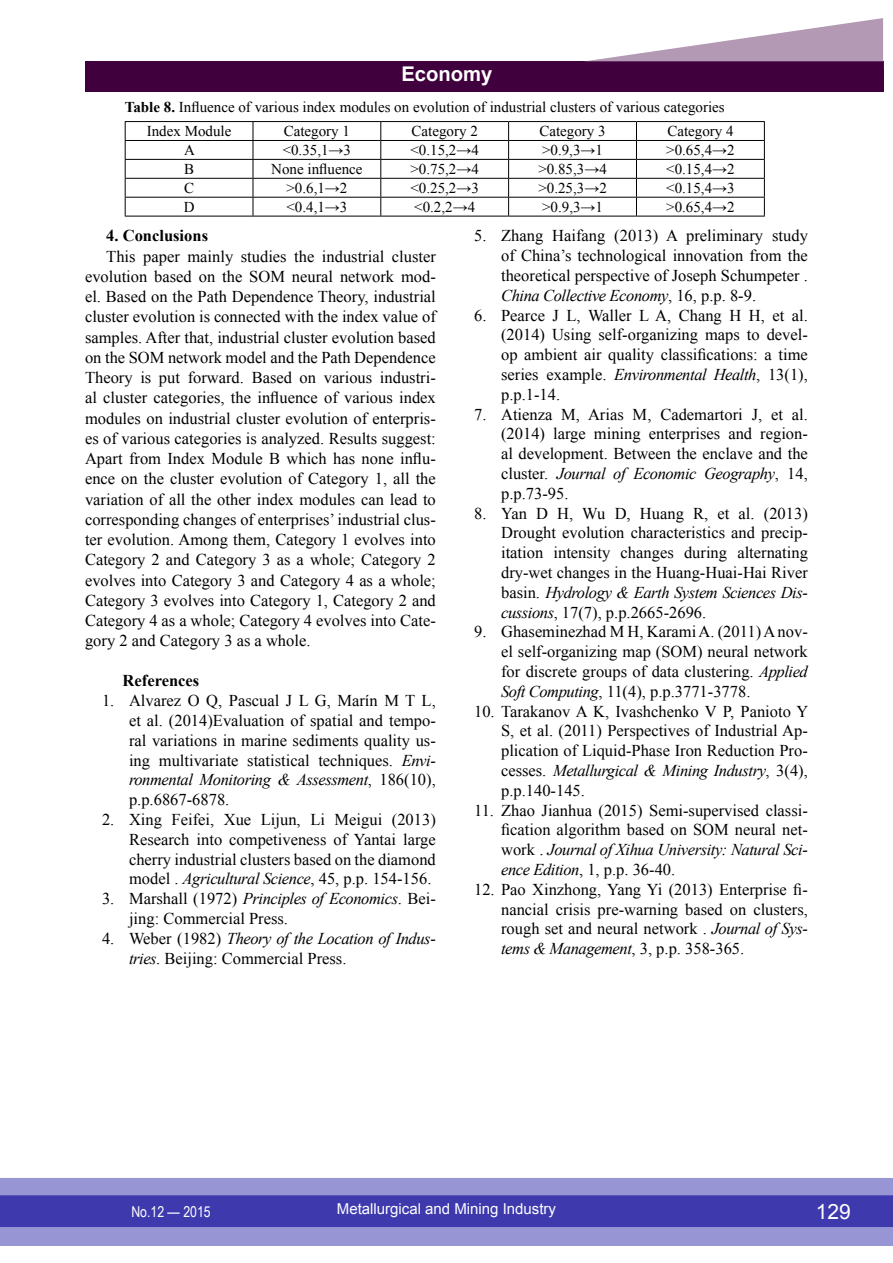
<style>
.page{position:relative;width:893px;height:1263px;background:#fff}
.page>*{position:absolute;margin:0;border:0;box-sizing:border-box;transform-origin:0 0}
.t1{font:21px "Arial";color:#fff}
.t2{font:700 20.25px "Arial";color:#fff}
.t3{font:16.5px/19.8px "Times New Roman";color:#000;text-align:justify}
.t4{font:700 16.5px "Times New Roman";color:#000}
.t5{font:15px "Times New Roman";color:#000}
.t6{font:15px "Arial";color:#fff}
.t7{font:15px "Arial Narrow";color:#fff}
.s1{font-weight:700}
.s2{font-style:italic}
</style>
<div class="page">
<div style="left:0;top:1178px;width:893px;height:68px;background:#9795d3"></div>
<div style="left:0;top:1195px;width:893px;height:32px;background:#3e3aae;border:2px solid #3e3aae"></div>
<div style="left:85px;top:62px;width:798px;height:30px;background:#40003d"></div>
<svg style="left:583px;top:18px;width:300px;height:44px"></svg>
<hr style="left:125px;top:121px;width:128px;height:1px;background:#000">
<hr style="left:253px;top:121px;width:128px;height:1px;background:#000">
<hr style="left:381px;top:121px;width:128px;height:1px;background:#000">
<hr style="left:509px;top:121px;width:127px;height:1px;background:#000">
<hr style="left:636px;top:121px;width:129px;height:1px;background:#000">
<hr style="left:125px;top:140px;width:128px;height:1px;background:#000">
<hr style="left:253px;top:140px;width:128px;height:1px;background:#000">
<hr style="left:381px;top:140px;width:128px;height:1px;background:#000">
<hr style="left:509px;top:140px;width:127px;height:1px;background:#000">
<hr style="left:636px;top:140px;width:129px;height:1px;background:#000">
<hr style="left:125px;top:159px;width:128px;height:1px;background:#000">
<hr style="left:253px;top:159px;width:128px;height:1px;background:#000">
<hr style="left:381px;top:159px;width:128px;height:1px;background:#000">
<hr style="left:509px;top:159px;width:127px;height:1px;background:#000">
<hr style="left:636px;top:159px;width:129px;height:1px;background:#000">
<hr style="left:125px;top:178px;width:128px;height:1px;background:#000">
<hr style="left:253px;top:178px;width:128px;height:1px;background:#000">
<hr style="left:381px;top:178px;width:128px;height:1px;background:#000">
<hr style="left:509px;top:178px;width:127px;height:1px;background:#000">
<hr style="left:636px;top:178px;width:129px;height:1px;background:#000">
<hr style="left:125px;top:197px;width:128px;height:1px;background:#000">
<hr style="left:253px;top:197px;width:128px;height:1px;background:#000">
<hr style="left:381px;top:197px;width:128px;height:1px;background:#000">
<hr style="left:509px;top:197px;width:127px;height:1px;background:#000">
<hr style="left:636px;top:197px;width:129px;height:1px;background:#000">
<hr style="left:125px;top:216px;width:128px;height:1px;background:#000">
<hr style="left:253px;top:216px;width:128px;height:1px;background:#000">
<hr style="left:381px;top:216px;width:128px;height:1px;background:#000">
<hr style="left:509px;top:216px;width:127px;height:1px;background:#000">
<hr style="left:636px;top:216px;width:129px;height:1px;background:#000">
<svg style="left:125px;top:122px;width:1px;height:94px"></svg>
<svg style="left:253px;top:122px;width:1px;height:94px"></svg>
<svg style="left:380px;top:122px;width:1px;height:94px"></svg>
<svg style="left:508px;top:122px;width:1px;height:94px"></svg>
<svg style="left:636px;top:122px;width:1px;height:94px"></svg>
<svg style="left:764px;top:122px;width:1px;height:94px"></svg>
<p class="t2" style="left:401px;top:61px;width:93px">Economy</p>
<p class="t5" style="left:125px;top:97px;width:601px"><span class="s1">Table 8.</span> Influence of various index modules on evolution of industrial clusters of various categories</p>
<p class="t5" style="left:147px;top:121px;width:86px">Index Module</p>
<p class="t5" style="left:284px;top:121px;width:68px">Category 1</p>
<p class="t5" style="left:412px;top:121px;width:68px">Category 2</p>
<p class="t5" style="left:539px;top:121px;width:68px">Category 3</p>
<p class="t5" style="left:667px;top:121px;width:68px">Category 4</p>
<p class="t5" style="left:184px;top:140px;width:12px">A</p>
<p class="t5" style="left:283px;top:140px;width:70px">&lt;0.35,1→3</p>
<p class="t5" style="left:410px;top:140px;width:70px">&lt;0.15,2→4</p>
<p class="t5" style="left:542px;top:140px;width:62px">&gt;0.9,3→1</p>
<p class="t5" style="left:666px;top:140px;width:70px">&gt;0.65,4→2</p>
<p class="t5" style="left:184px;top:159px;width:12px">B</p>
<p class="t5" style="left:271px;top:159px;width:93px">None influence</p>
<p class="t5" style="left:410px;top:159px;width:70px">&gt;0.75,2→4</p>
<p class="t5" style="left:538px;top:159px;width:70px">&gt;0.85,3→4</p>
<p class="t5" style="left:666px;top:159px;width:70px">&lt;0.15,4→2</p>
<p class="t5" style="left:184px;top:178px;width:10px">C</p>
<p class="t5" style="left:286px;top:178px;width:62px">&gt;0.6,1→2</p>
<p class="t5" style="left:410px;top:178px;width:70px">&lt;0.25,2→3</p>
<p class="t5" style="left:538px;top:178px;width:70px">&gt;0.25,3→2</p>
<p class="t5" style="left:666px;top:178px;width:70px">&lt;0.15,4→3</p>
<p class="t5" style="left:184px;top:197px;width:12px">D</p>
<p class="t5" style="left:286px;top:197px;width:62px">&lt;0.4,1→3</p>
<p class="t5" style="left:414px;top:197px;width:62px">&lt;0.2,2→4</p>
<p class="t5" style="left:542px;top:197px;width:62px">&gt;0.9,3→1</p>
<p class="t5" style="left:666px;top:197px;width:70px">&gt;0.65,4→2</p>
<p class="t4" style="left:106px;top:224px;width:103px">4. Conclusions</p>
<p class="t3" style="left:85px;top:246px;width:352px;line-height:20.2px;text-indent:21px">This paper mainly studies the industrial cluster evolution based on the SOM neural network mod&shy;el. Based on the Path Dependence Theory, industrial cluster evolution is connected with the index value of samples. After that, industrial cluster evolution based on the SOM network model and the Path Dependence Theory is put forward. Based on various industri&shy;al cluster categories, the influence of various index modules on industrial cluster evolution of enterpris&shy;es of various categories is analyzed. Results suggest:<br>Apart from Index Module B which has none influ&shy;ence on the cluster evolution of Category 1, all the variation of all the other index modules can lead to corresponding changes of enterprises’ industrial clus&shy;ter evolution. Among them, Category 1 evolves into Category 2 and Category 3 as a whole; Category 2 evolves into Category 3 and Category 4 as a whole; Category 3 evolves into Category 1, Category 2 and Category 4 as a whole; Category 4 evolves into Cate&shy;gory 2 and Category 3 as a whole.</p>
<p class="t4" style="left:123px;top:669px;width:78px">References</p>
<p class="t3" style="left:129px;top:690px;width:308px;text-indent:-27px">1. Alvarez O Q, Pascual J L G, Marín M T L, et al. (2014)Evaluation of spatial and tempo&shy;ral variations in marine sediments quality us&shy;ing multivariate statistical techniques. <span class="s2">Envi&shy;ronmental Monitoring &amp; Assessment</span>, 186(10), p.p.6867-6878.</p>
<p class="t3" style="left:129px;top:809px;width:308px;text-indent:-27px">2. Xing Feifei, Xue Lijun, Li Meigui (2013)<br>Research into competiveness of Yantai large cherry industrial clusters based on the diamond model . <span class="s2">Agricultural Science</span>, 45, p.p. 154-156.</p>
<p class="t3" style="left:129px;top:888px;width:308px;text-indent:-27px">3. Marshall (1972) <span class="s2">Principles of Economics</span>. Bei&shy;jing: Commercial Press.</p>
<p class="t3" style="left:129px;top:928px;width:308px;text-indent:-27px">4. Weber (1982) <span class="s2">Theory of the Location of Indus&shy;tries</span>. Beijing: Commercial Press.</p>
<p class="t3" style="left:501px;top:226px;width:308px;text-indent:-27px">5. Zhang Haifang (2013) A preliminary study of China’s technological innovation from the theoretical perspective of Joseph Schumpeter .<br><span class="s2">China Collective Economy</span>, 16, p.p. 8-9.</p>
<p class="t3" style="left:501px;top:305px;width:308px;text-indent:-27px">6. Pearce J L, Waller L A, Chang H H, et al. (2014) Using self-organizing maps to devel&shy;op ambient air quality classifications: a time series example. <span class="s2">Environmental Health</span>, 13(1), p.p.1-14.</p>
<p class="t3" style="left:501px;top:404px;width:308px;text-indent:-27px">7. Atienza M, Arias M, Cademartori J, et al. (2014) large mining enterprises and region&shy;al development. Between the enclave and the cluster. <span class="s2">Journal of Economic Geography</span>, 14, p.p.73-95.</p>
<p class="t3" style="left:501px;top:503px;width:308px;text-indent:-27px">8. Yan D H, Wu D, Huang R, et al. (2013)<br>Drought evolution characteristics and precip&shy;itation intensity changes during alternating dry-wet changes in the Huang-Huai-Hai River basin. <span class="s2">Hydrology &amp; Earth System Sciences Dis&shy;cussions</span>, 17(7), p.p.2665-2696.</p>
<p class="t3" style="left:501px;top:622px;width:308px;text-indent:-27px">9. Ghaseminezhad M H, Karami A. (2011) A nov&shy;el self-organizing map (SOM) neural network for discrete groups of data clustering. <span class="s2">Applied Soft Computing</span>, 11(4), p.p.3771-3778.</p>
<p class="t3" style="left:501px;top:701px;width:309px;text-indent:-27px">10. Tarakanov A K, Ivashchenko V P, Panioto Y S, et al. (2011) Perspectives of Industrial Ap&shy;plication of Liquid-Phase Iron Reduction Pro&shy;cesses. <span class="s2">Metallurgical &amp; Mining Industry</span>, 3(4), p.p.140-145.</p>
<p class="t3" style="left:501px;top:800px;width:308px;text-indent:-27px">11. Zhao Jianhua (2015) Semi-supervised classi&shy;fication algorithm based on SOM neural net&shy;work . <span class="s2">Journal of Xihua University: Natural Sci&shy;ence Edition</span>, 1, p.p. 36-40.</p>
<p class="t3" style="left:501px;top:879px;width:308px;text-indent:-27px">12. Pao Xinzhong, Yang Yi (2013) Enterprise fi&shy;nancial crisis pre-warning based on clusters, rough set and neural network . <span class="s2">Journal of Sys&shy;tems &amp; Management</span>, 3, p.p. 358-365.</p>
<p class="t7" style="left:131px;top:1200px;width:81px">No.12 — 2015</p>
<p class="t6" style="left:337px;top:1199px;width:221px">Metallurgical and Mining Industry</p>
<p class="t1" style="left:816px;top:1197px;width:37px">129</p>
</div>
